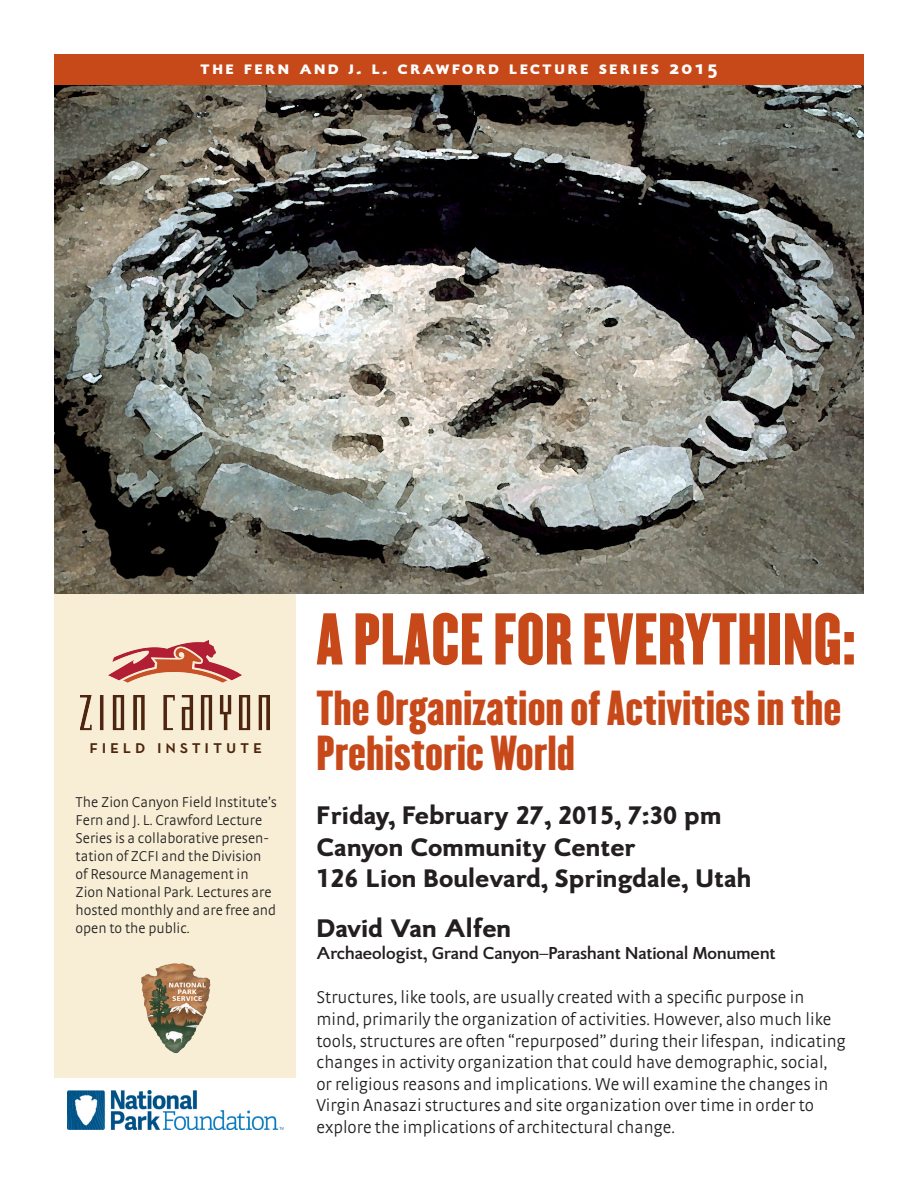
<style>
.page{position:relative;width:918px;height:1188px;background:#fff}
.page>*{position:absolute;margin:0;border:0;box-sizing:border-box;transform-origin:0 0}
.t1{font:64.05px "Champion HTF Lightweight";color:#c74919}
.t2{font:43.05px "Champion HTF Lightweight";color:#c74919}
.t3{font:900 26.4px "RTF Credo";color:#231f20}
.t4{font:21px "RTF Credo Black SC";letter-spacing:.1em;color:#fff}
.t5{font:19.05px "Neutra Text Demi SC";letter-spacing:.2em;color:#4f260f}
.t6{font:300 18px/21.6px "Strada";color:#231f20}
.t7{font:700 18px "RTF Credo";color:#231f20}
.t8{font:300 15px/18px "Strada";color:#231f20}
</style>
<div class="page">
<img style="left:54px;top:85px;width:810px;height:509px">
<div style="left:54px;top:54px;width:810px;height:31px;background:#c74919"></div>
<div style="left:55px;top:594px;width:241px;height:484px;background:#f7eed5"></div>
<img style="left:80px;top:640px;width:190px;height:91px">
<img style="left:155px;top:963px;width:26px;height:13px">
<img style="left:68px;top:1091px;width:215px;height:38px">
<p class="t4" style="left:200px;top:54px;width:519px">the fern and j. l. crawford lecture series 2015</p>
<p class="t5" style="left:89px;top:735px;width:174px">field institute</p>
<p class="t8" style="left:76px;top:792px;width:203px">The Zion Canyon Field Institute’s<br>Fern and J. L. Crawford Lecture<br>Series is a collaborative presen&shy;tation of ZCFI and the Division of Resource Management in<br>Zion National Park. Lectures are hosted monthly and are free and open to the public.</p>
<p class="t1" style="left:316px;top:596px;width:541px">A PLACE FOR EVERYTHING:</p>
<p class="t2" style="left:316px;top:678px;width:526px">The Organization of Activities in the</p>
<p class="t2" style="left:316px;top:723px;width:260px">Prehistoric World</p>
<p class="t3" style="left:316px;top:798px;width:407px">Friday, February 27, 2015, 7:30 pm</p>
<p class="t3" style="left:316px;top:830px;width:321px">Canyon Community Center</p>
<p class="t3" style="left:316px;top:862px;width:436px">126 Lion Boulevard, Springdale, Utah</p>
<p class="t3" style="left:316px;top:911px;width:196px">David Van Alfen</p>
<p class="t7" style="left:316px;top:941px;width:461px">Archaeologist, Grand Canyon–Parashant National Monument</p>
<p class="t6" style="left:316px;top:986px;width:531px">Structures, like tools, are usually created with a specific purpose in mind, primarily the organization of activities. However, also much like tools, structures are often “repurposed” during their lifespan, indicating changes in activity organization that could have demographic, social, or religious reasons and implications. We will examine the changes in Virgin Anasazi structures and site organization over time in order to explore the implications of architectural change.</p>
</div>
